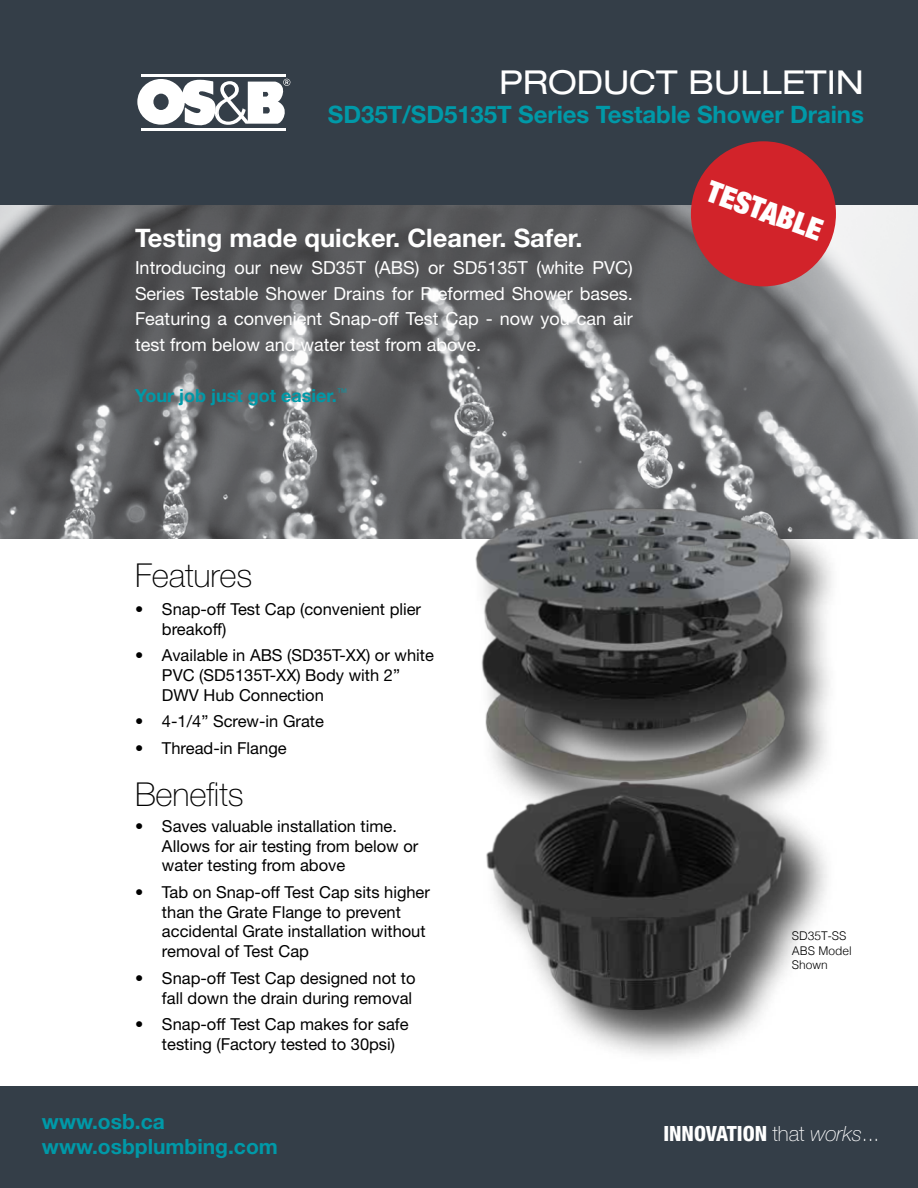
<style>
.page{position:relative;width:918px;height:1188px;background:#fff}
.page>*{position:absolute;margin:0;border:0;box-sizing:border-box;transform-origin:0 0}
.t1{font:100 33px "Helvetica Neue LT Std";letter-spacing:-.005em;color:#000}
.t2{font:expanded 33px "Helvetica Neue LT Std";color:#fff}
.t3{font:900 condensed 30px "Helvetica Neue LT Std";color:#fff}
.t4{font:700 25.5px "Helvetica Neue LT Std";color:#fff}
.t5{font:700 24px "Helvetica Neue LT Std";letter-spacing:-.005em;color:#0099a8}
.t6{font:700 21px/25.2px "Helvetica Neue LT Std";color:#0099a8}
.t7{font:800 condensed 21px "Helvetica Neue LT Std";letter-spacing:-.005em;color:#fff}
.t8{font:18px/25.5px "Helvetica Neue LT Std";color:#fff;text-align:justify}
.t9{font:700 18px "Helvetica Neue LT Std";color:#0099a8}
.t10{font:16.5px/19.8px "Helvetica Neue LT Std";color:#000}
.t11{font:300 12px/14.4px "Helvetica";color:#000}
.s1{font-weight:100;font-stretch:normal}
.s2{font-weight:100;font-style:italic;font-stretch:normal}
</style>
<div class="page">
<img style="left:0;top:204px;width:918px;height:335px">
<div style="left:0;top:0;width:918px;height:204px;background:#343e48"></div>
<div style="left:0;top:1086px;width:918px;height:102px;background:#343e48"></div>
<div style="left:691px;top:141px;width:145px;height:145px;background:#d2232a;border-radius:50%"></div>
<hr style="left:141px;top:74px;width:144px;height:3px;background:#fff">
<svg style="left:137px;top:78px;width:154px;height:53px"></svg>
<div style="left:471px;top:502px;width:372px;height:562px;background:#000;opacity:.75"></div>
<img style="left:329px;top:493px;width:589px;height:546px">
<h1 class="t2" style="left:499px;top:62px;width:366px">PRODUCT BULLETIN</h1>
<h3 class="t5" style="left:328px;top:99px;width:538px">SD35T/SD5135T Series Testable Shower Drains</h3>
<h3 class="t4" style="left:135px;top:222px;width:449px">Testing made quicker. Cleaner. Safer.</h3>
<p class="t8" style="left:135px;top:255px;width:499px">Introducing our new SD35T (ABS) or SD5135T (white PVC)<br>Series Testable Shower Drains for Preformed Shower bases.<br>Featuring a convenient Snap-off Test Cap - now you can air test from below and water test from above.</p>
<p class="t9" style="left:135px;top:384px;width:214px">Your job just got easier.<sup>™</sup></p>
<h2 class="t3" style="left:715px;top:172px;width:122px;rotate:20deg">TESTABLE</h2>
<h1 class="t1" style="left:135px;top:556px;width:119px">Features</h1>
<p class="t10" style="left:162px;top:599px;width:261px;text-indent:-27px">• Snap-off Test Cap (convenient plier breakoff)</p>
<p class="t10" style="left:162px;top:645px;width:273px;text-indent:-27px">• Available in ABS (SD35T-XX) or white<br>PVC (SD5135T-XX) Body with 2”<br>DWV Hub Connection</p>
<p class="t10" style="left:135px;top:711px;width:190px">• 4-1/4” Screw-in Grate</p>
<p class="t10" style="left:135px;top:738px;width:153px">• Thread-in Flange</p>
<h1 class="t1" style="left:135px;top:775px;width:110px">Benefits</h1>
<p class="t10" style="left:162px;top:816px;width:258px;text-indent:-27px">• Saves valuable installation time.<br>Allows for air testing from below or water testing from above</p>
<p class="t10" style="left:162px;top:882px;width:270px;text-indent:-27px">• Tab on Snap-off Test Cap sits higher than the Grate Flange to prevent accidental Grate installation without removal of Test Cap</p>
<p class="t10" style="left:135px;top:968px;width:282px;text-align:right">• Snap-off Test Cap designed not to fall down the drain during removal</p>
<p class="t10" style="left:162px;top:1014px;width:248px;text-indent:-27px">• Snap-off Test Cap makes for safe testing (Factory tested to 30psi)</p>
<p class="t6" style="left:42px;top:1108px;width:237px">www.osb.ca www.osbplumbing.com</p>
<p class="t11" style="left:792px;top:928px;width:61px">SD35T-SS<br>ABS Model<br>Shown</p>
<p class="t7" style="left:664px;top:1121px;width:217px">INNOVATION <span class="s1">that</span> <span class="s2">works</span><span class="s1">...</span></p>
</div>
